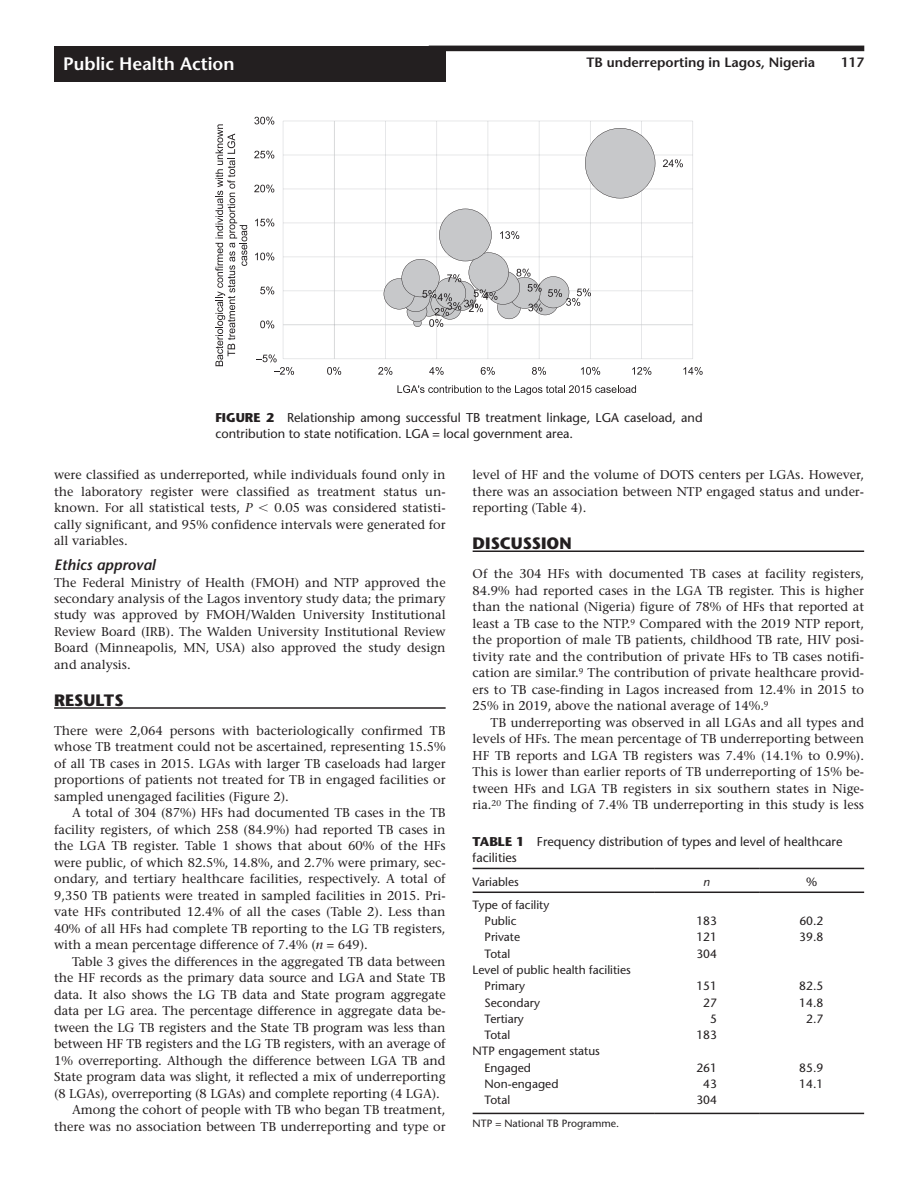
<style>
.page{position:relative;width:918px;height:1188px;background:#fff}
.page>*{position:absolute;margin:0;border:0;box-sizing:border-box;transform-origin:0 0}
.t1{font:600 18px "Stone Sans Std";color:#fff}
.t2{font:700 16.5px "Stone Sans Std";color:#231f20}
.t3{font:italic 600 15px "Stone Sans Std";color:#231f20}
.t4{font:600 13.5px "Stone Sans Std";color:#231f20}
.t5{font:500 12.75px/16.5px "Stone Serif Std";color:#231f20;text-align:justify}
.t6{font:500 12.75px/15.8px "Stone Sans Std";color:#231f20}
.t7{font:500 12px/16.4px "Stone Sans Std";color:#231f20}
.t8{font:italic 500 12px "Stone Sans Std";color:#231f20}
.t9{font:500 10.5px "Stone Sans Std";color:#231f20}
.s1{font-weight:700}
.s2{font-style:italic}
</style>
<div class="page">
<div style="left:54px;top:46px;width:392px;height:36px;background:#231f20"></div>
<div style="left:429px;top:46px;width:435px;height:5px;background:#231f20"></div>
<hr style="left:54px;top:707px;width:392px;height:2px;background:#231f20">
<hr style="left:473px;top:550px;width:391px;height:2px;background:#231f20">
<hr style="left:692px;top:121px;width:1px;height:238px;background:#dcdddf">
<hr style="left:641px;top:121px;width:1px;height:238px;background:#dcdddf">
<hr style="left:590px;top:121px;width:1px;height:238px;background:#dcdddf">
<hr style="left:539px;top:121px;width:1px;height:238px;background:#dcdddf">
<hr style="left:488px;top:121px;width:1px;height:238px;background:#dcdddf">
<hr style="left:436px;top:121px;width:1px;height:238px;background:#dcdddf">
<hr style="left:385px;top:121px;width:1px;height:238px;background:#dcdddf">
<hr style="left:283px;top:121px;width:1px;height:238px;background:#dcdddf">
<hr style="left:283px;top:121px;width:410px;height:1px;background:#dcdddf">
<hr style="left:283px;top:155px;width:410px;height:1px;background:#dcdddf">
<hr style="left:283px;top:189px;width:410px;height:1px;background:#dcdddf">
<hr style="left:283px;top:223px;width:410px;height:1px;background:#dcdddf">
<hr style="left:283px;top:257px;width:410px;height:1px;background:#dcdddf">
<hr style="left:283px;top:291px;width:410px;height:1px;background:#dcdddf">
<hr style="left:283px;top:358px;width:410px;height:1px;background:#dcdddf">
<hr style="left:283px;top:324px;width:410px;height:1px;background:#c7c8ca">
<hr style="left:334px;top:121px;width:1px;height:238px;background:#c7c8ca">
<svg style="left:585px;top:128px;width:70px;height:70px"></svg>
<svg style="left:663px;top:159px;width:20px;height:8px"></svg>
<svg style="left:384px;top:209px;width:207px;height:118px"></svg>
<svg style="left:260px;top:320px;width:14px;height:8px"></svg>
<svg style="left:260px;top:287px;width:14px;height:7px"></svg>
<svg style="left:255px;top:253px;width:19px;height:7px"></svg>
<svg style="left:255px;top:219px;width:19px;height:7px"></svg>
<svg style="left:254px;top:185px;width:20px;height:8px"></svg>
<svg style="left:254px;top:151px;width:20px;height:8px"></svg>
<svg style="left:254px;top:117px;width:20px;height:8px"></svg>
<svg style="left:256px;top:354px;width:38px;height:21px"></svg>
<svg style="left:327px;top:367px;width:14px;height:8px"></svg>
<svg style="left:378px;top:367px;width:14px;height:8px"></svg>
<svg style="left:429px;top:367px;width:15px;height:8px"></svg>
<svg style="left:481px;top:367px;width:14px;height:8px"></svg>
<svg style="left:532px;top:367px;width:14px;height:8px"></svg>
<svg style="left:581px;top:367px;width:19px;height:8px"></svg>
<svg style="left:632px;top:367px;width:19px;height:8px"></svg>
<svg style="left:683px;top:367px;width:20px;height:8px"></svg>
<svg style="left:215px;top:124px;width:32px;height:242px"></svg>
<svg style="left:397px;top:385px;width:239px;height:10px"></svg>
<hr style="left:654px;top:1113px;width:105px;height:1px;background:#231f20">
<hr style="left:759px;top:1113px;width:105px;height:1px;background:#231f20">
<hr style="left:473px;top:1113px;width:181px;height:1px;background:#231f20">
<hr style="left:473px;top:868px;width:181px;height:1px;background:#231f20">
<hr style="left:654px;top:868px;width:105px;height:1px;background:#231f20">
<hr style="left:759px;top:868px;width:105px;height:1px;background:#231f20">
<hr style="left:473px;top:892px;width:181px;height:1px;background:#231f20">
<hr style="left:654px;top:892px;width:105px;height:1px;background:#231f20">
<hr style="left:759px;top:892px;width:105px;height:1px;background:#231f20">
<h1 class="t1" style="left:63px;top:53px;width:173px">Public Health Action</h1>
<p class="t4" style="left:586px;top:54px;width:230px">TB underreporting in Lagos, Nigeria</p>
<p class="t4" style="left:841px;top:54px;width:25px">117</p>
<p class="t6" style="left:215px;top:410px;width:489px"><span class="s1">FIGURE 2</span> Relationship among successful TB treatment linkage, LGA caseload, and contribution to state notification. LGA = local government area.</p>
<p class="t5" style="left:54px;top:467px;width:393px">were classified as underreported, while individuals found only in the laboratory register were classified as treatment status un&shy;known. For all statistical tests, <span class="s2">P</span></p>
<p class="t5" style="left:54px;top:500px;width:393px;text-indent:220px">0.05 was considered statisti&shy;cally significant, and 95% confidence intervals were generated for all variables.</p>
<p class="t3" style="left:54px;top:556px;width:103px">Ethics approval</p>
<p class="t5" style="left:54px;top:574px;width:393px">The Federal Ministry of Health (FMOH) and NTP approved the secondary analysis of the Lagos inventory study data; the primary study was approved by FMOH/Walden University Institutional Review Board (IRB). The Walden University Institutional Review Board (Minneapolis, MN, USA) also approved the study design and analysis.</p>
<p class="t2" style="left:54px;top:690px;width:71px">RESULTS</p>
<p class="t5" style="left:54px;top:722px;width:393px">There were 2,064 persons with bacteriologically confirmed TB whose TB treatment could not be ascertained, representing 15.5% of all TB cases in 2015. LGAs with larger TB caseloads had larger proportions of patients not treated for TB in engaged facilities or sampled unengaged facilities (Figure 2).</p>
<p class="t5" style="left:54px;top:805px;width:393px;text-indent:18px">A total of 304 (87%) HFs had documented TB cases in the TB facility registers, of which 258 (84.9%) had reported TB cases in the LGA TB register. Table 1 shows that about 60% of the HFs were public, of which 82.5%, 14.8%, and 2.7% were primary, sec&shy;ondary, and tertiary healthcare facilities, respectively. A total of 9,350 TB patients were treated in sampled facilities in 2015. Pri&shy;vate HFs contributed 12.4% of all the cases (Table 2). Less than 40% of all HFs had complete TB reporting to the LG TB registers, with a mean percentage difference of 7.4% (<span class="s2">n</span> = 649).</p>
<p class="t5" style="left:72px;top:953px;width:375px">Table 3 gives the differences in the aggregated TB data between</p>
<p class="t5" style="left:54px;top:970px;width:393px">the HF records as the primary data source and LGA and State TB</p>
<p class="t5" style="left:54px;top:986px;width:393px">data. It also shows the LG TB data and State program aggregate</p>
<p class="t5" style="left:54px;top:1003px;width:393px">data per LG area. The percentage difference in aggregate data be-</p>
<p class="t5" style="left:54px;top:1019px;width:393px">tween the LG TB registers and the State TB program was less than</p>
<p class="t5" style="left:54px;top:1036px;width:393px">between HF TB registers and the LG TB registers, with an average of</p>
<p class="t5" style="left:54px;top:1052px;width:393px">1% overreporting. Although the difference between LGA TB and</p>
<p class="t5" style="left:54px;top:1069px;width:393px">State program data was slight, it reflected a mix of underreporting</p>
<p class="t5" style="left:54px;top:1085px;width:387px">(8 LGAs), overreporting (8 LGAs) and complete reporting (4 LGA).</p>
<p class="t5" style="left:72px;top:1102px;width:375px">Among the cohort of people with TB who began TB treatment,</p>
<p class="t5" style="left:54px;top:1118px;width:393px">there was no association between TB underreporting and type or</p>
<p class="t5" style="left:473px;top:467px;width:393px">level of HF and the volume of DOTS centers per LGAs. However, there was an association between NTP engaged status and under&shy;reporting (Table 4).</p>
<p class="t2" style="left:473px;top:533px;width:101px">DISCUSSION</p>
<p class="t5" style="left:473px;top:566px;width:393px">Of the 304 HFs with documented TB cases at facility registers, 84.9% had reported cases in the LGA TB register. This is higher than the national (Nigeria) figure of 78% of HFs that reported at least a TB case to the NTP.<sup>9</sup> Compared with the 2019 NTP report, the proportion of male TB patients, childhood TB rate, HIV posi&shy;tivity rate and the contribution of private HFs to TB cases notifi&shy;cation are similar.<sup>9</sup> The contribution of private healthcare provid&shy;ers to TB case-finding in Lagos increased from 12.4% in 2015 to 25% in 2019, above the national average of 14%.<sup>9</sup></p>
<p class="t5" style="left:473px;top:714px;width:393px;text-indent:18px">TB underreporting was observed in all LGAs and all types and levels of HFs. The mean percentage of TB underreporting between HF TB reports and LGA TB registers was 7.4% (14.1% to 0.9%).<br>This is lower than earlier reports of TB underreporting of 15% be&shy;tween HFs and LGA TB registers in six southern states in Nige&shy;ria.<sup>20</sup> The finding of 7.4% TB underreporting in this study is less</p>
<p class="t6" style="left:473px;top:834px;width:371px"><span class="s1">TABLE 1</span> Frequency distribution of types and level of healthcare facilities</p>
<p class="t7" style="left:473px;top:874px;width:48px">Variables</p>
<p class="t8" style="left:703px;top:875px;width:8px">n</p>
<p class="t7" style="left:806px;top:874px;width:13px">%</p>
<p class="t7" style="left:485px;top:896px;width:66px;text-indent:-12px">Type of facility<br>Public</p>
<p class="t7" style="left:696px;top:913px;width:22px">183</p>
<p class="t7" style="left:799px;top:913px;width:26px">60.2</p>
<p class="t7" style="left:485px;top:929px;width:37px">Private</p>
<p class="t7" style="left:696px;top:929px;width:22px">121</p>
<p class="t7" style="left:799px;top:929px;width:26px">39.8</p>
<p class="t7" style="left:485px;top:945px;width:27px">Total</p>
<p class="t7" style="left:696px;top:945px;width:22px">304</p>
<p class="t7" style="left:485px;top:962px;width:148px;text-indent:-12px">Level of public health facilities<br>Primary</p>
<p class="t7" style="left:696px;top:978px;width:22px">151</p>
<p class="t7" style="left:799px;top:978px;width:26px">82.5</p>
<p class="t7" style="left:485px;top:994px;width:57px">Secondary</p>
<p class="t7" style="left:703px;top:994px;width:15px">27</p>
<p class="t7" style="left:799px;top:994px;width:26px">14.8</p>
<p class="t7" style="left:485px;top:1010px;width:41px">Tertiary</p>
<p class="t7" style="left:710px;top:1010px;width:8px">5</p>
<p class="t7" style="left:806px;top:1010px;width:19px">2.7</p>
<p class="t7" style="left:485px;top:1027px;width:27px">Total</p>
<p class="t7" style="left:696px;top:1027px;width:22px">183</p>
<p class="t7" style="left:485px;top:1043px;width:117px;text-indent:-12px">NTP engagement status<br>Engaged</p>
<p class="t7" style="left:696px;top:1059px;width:22px">261</p>
<p class="t7" style="left:799px;top:1059px;width:26px">85.9</p>
<p class="t7" style="left:485px;top:1076px;width:75px">Non-engaged</p>
<p class="t7" style="left:703px;top:1076px;width:15px">43</p>
<p class="t7" style="left:799px;top:1076px;width:26px">14.1</p>
<p class="t7" style="left:485px;top:1092px;width:27px">Total</p>
<p class="t7" style="left:696px;top:1092px;width:22px">304</p>
<p class="t9" style="left:473px;top:1117px;width:148px">NTP = National TB Programme.</p>
</div>
